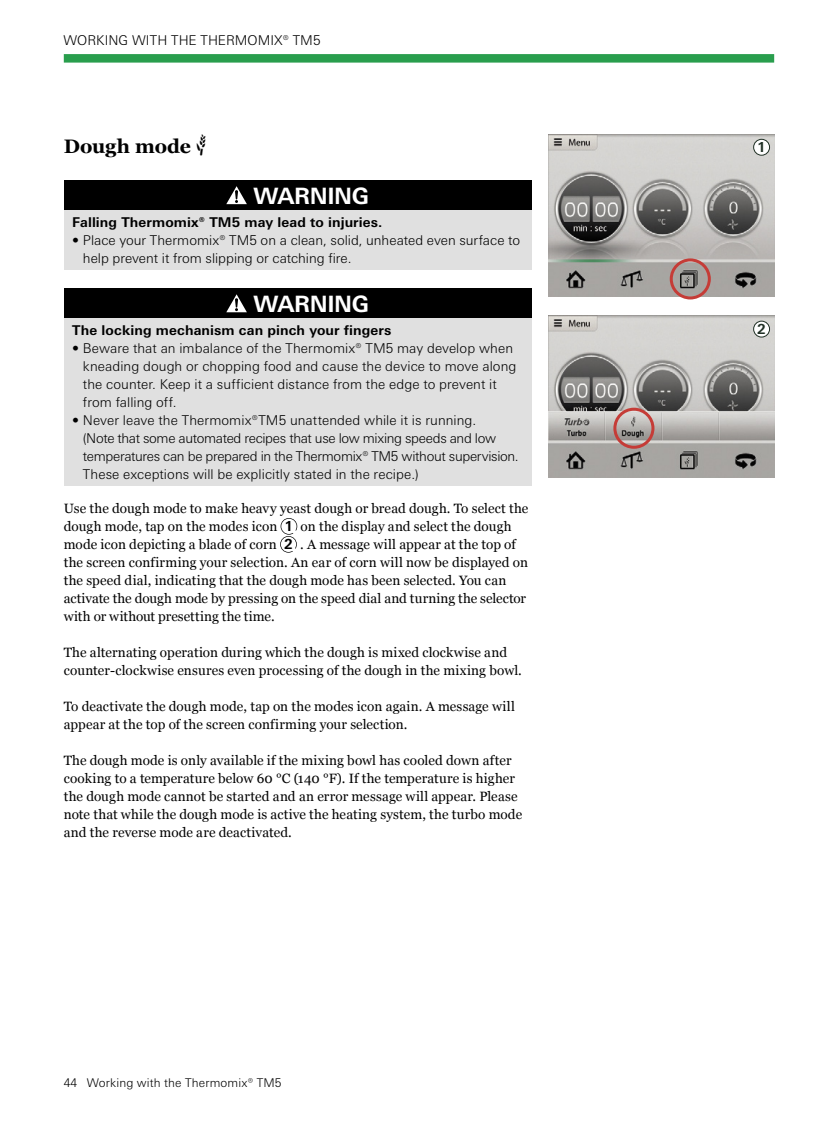
<style>
.page{position:relative;width:838px;height:1127px;background:#fff}
.page>*{position:absolute;margin:0;border:0;box-sizing:border-box;transform-origin:0 0}
.t1{font:700 22.5px "Univers Next W1 G";letter-spacing:-.02em;color:#fff}
.t2{font:700 19.5px "Georgia";letter-spacing:-.01em;color:#000}
.t3{font:700 13.8px "Univers Next W1 G";color:#203025}
.t4{font:13.5px/18px "Georgia";letter-spacing:.01em;color:#000}
.t5{font:300 13.5px/18px "Univers Next W1 G";color:#000}
.t6{font:700 13.5px "Univers Next W1 G";letter-spacing:.01em;color:#000}
.t7{font:300 12px "Univers Next W1 G";letter-spacing:.01em;color:#000}
.s1{font-family:"Univers Next W1 G";font-weight:700;font-size:13.8px}
</style>
<div class="page">
<div style="left:64px;top:54px;width:710px;height:9px;background:#299e4d"></div>
<img style="left:549px;top:135px;width:225px;height:162px">
<img style="left:549px;top:315px;width:225px;height:162px">
<div style="left:613px;top:408px;width:41px;height:41px;border:3px solid #c53c37;border-radius:50%"></div>
<div style="left:669px;top:258px;width:42px;height:41px;border:3px solid #c53c37;border-radius:50%"></div>
<div style="left:64px;top:180px;width:467px;height:30px;background:#000"></div>
<div style="left:64px;top:210px;width:467px;height:60px;background:#e0e0e0"></div>
<svg style="left:226px;top:186px;width:21px;height:18px"></svg>
<div style="left:64px;top:288px;width:467px;height:30px;background:#000"></div>
<div style="left:64px;top:318px;width:467px;height:168px;background:#e0e0e0"></div>
<svg style="left:226px;top:294px;width:21px;height:18px"></svg>
<svg style="left:280px;top:518px;width:17px;height:35px"></svg>
<div style="left:753px;top:139px;width:16px;height:16px;background:#fff;border-radius:50%"></div>
<div style="left:753px;top:139px;width:17px;height:17px;border:1px solid #203025;border-radius:50%"></div>
<div style="left:753px;top:321px;width:16px;height:16px;background:#fff;border-radius:50%"></div>
<div style="left:753px;top:321px;width:17px;height:16px;border:1px solid #203025;border-radius:50%"></div>
<p class="t5" style="left:64px;top:31px;width:258px">WORKING WITH THE THERMOMIX® TM5</p>
<h2 class="t2" style="left:64px;top:134px;width:129px">Dough mode</h2>
<h1 class="t1" style="left:253px;top:183px;width:117px">WARNING</h1>
<p class="t6" style="left:72px;top:214px;width:312px">Falling Thermomix® TM5 may lead to injuries.</p>
<p class="t5" style="left:83px;top:231px;width:439px;text-indent:-11px">• Place your Thermomix® TM5 on a clean, solid, unheated even surface to help prevent it from slipping or catching fire.</p>
<h1 class="t1" style="left:253px;top:291px;width:117px">WARNING</h1>
<p class="t6" style="left:72px;top:322px;width:321px">The locking mechanism can pinch your fingers</p>
<p class="t5" style="left:83px;top:339px;width:435px;text-indent:-11px">• Beware that an imbalance of the Thermomix® TM5 may develop when kneading dough or chopping food and cause the device to move along the counter. Keep it a sufficient distance from the edge to prevent it from falling off.</p>
<p class="t5" style="left:83px;top:411px;width:437px;text-indent:-11px">• Never leave the Thermomix®TM5 unattended while it is running.<br>(Note that some automated recipes that use low mixing speeds and low temperatures can be prepared in the Thermomix® TM5 without supervision.<br>These exceptions will be explicitly stated in the recipe.)</p>
<p class="t4" style="left:64px;top:500px;width:466px">Use the dough mode to make heavy yeast dough or bread dough. To select the dough mode, tap on the modes icon <span class="s1">1</span> on the display and select the dough mode icon depicting a blade of corn <span class="s1">2</span> . A message will appear at the top of the screen confirming your selection. An ear of corn will now be displayed on the speed dial, indicating that the dough mode has been selected. You can activate the dough mode by pressing on the speed dial and turning the selector with or without presetting the time.</p>
<p class="t4" style="left:64px;top:644px;width:459px">The alternating operation during which the dough is mixed clockwise and counter-clockwise ensures even processing of the dough in the mixing bowl.</p>
<p class="t4" style="left:64px;top:698px;width:452px">To deactivate the dough mode, tap on the modes icon again. A message will appear at the top of the screen confirming your selection.</p>
<p class="t4" style="left:64px;top:752px;width:460px">The dough mode is only available if the mixing bowl has cooled down after cooking to a temperature below 60 °C (140 °F). If the temperature is higher the dough mode cannot be started and an error message will appear. Please note that while the dough mode is active the heating system, the turbo mode and the reverse mode are deactivated.</p>
<p class="t7" style="left:64px;top:1075px;width:15px">44</p>
<p class="t7" style="left:87px;top:1075px;width:196px">Working with the Thermomix® TM5</p>
<p class="t3" style="left:757px;top:139px;width:10px">1</p>
<p class="t3" style="left:757px;top:321px;width:10px">2</p>
</div>
